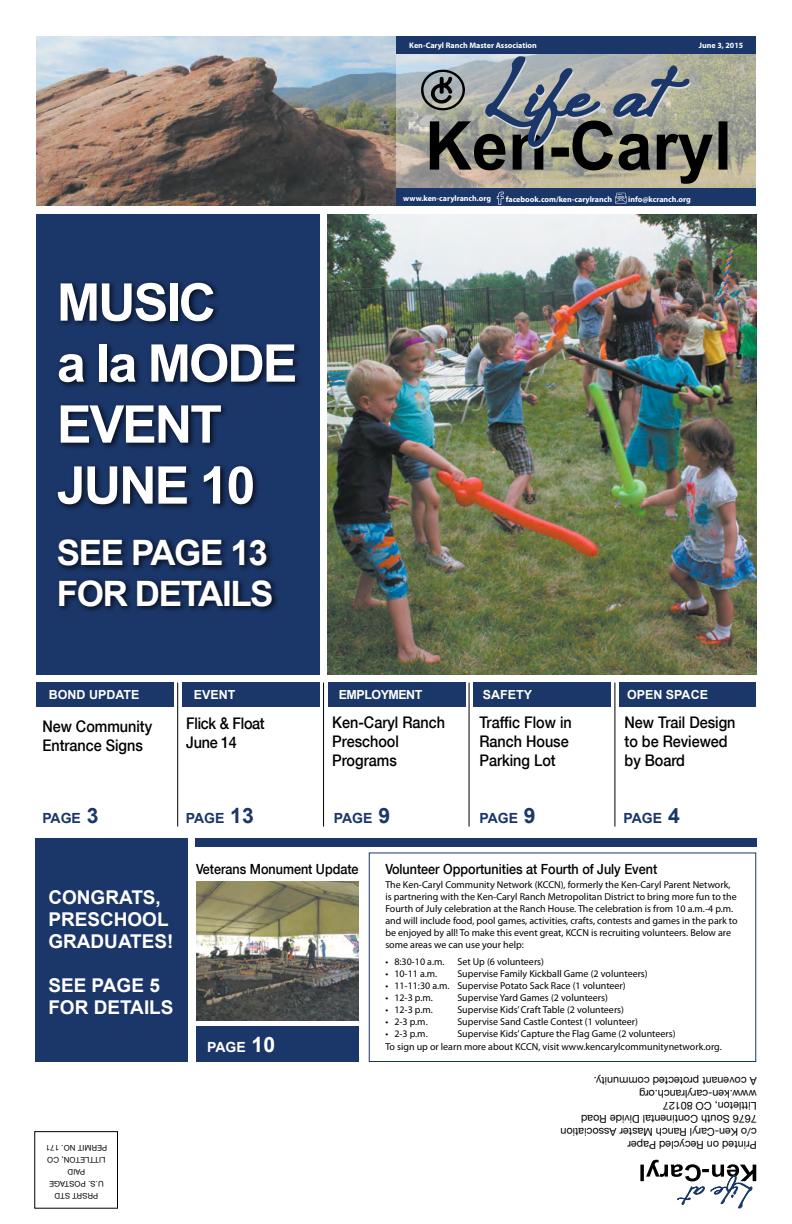
<style>
.page{position:relative;width:792px;height:1224px;background:#fff}
.page>*{position:absolute;margin:0;border:0;box-sizing:border-box;transform-origin:0 0}
.t1{font:700 52px/61px "Arial";color:#fff}
.t2{font:700 35px "Arial";letter-spacing:-.04em;color:#fff}
.t3{font:700 19px/22px "Arial";color:#fff}
.t4{font:500 16px/19px "Helvetica Neue";color:#000;scale:.9 1}
.t5{font:500 16px/19px "Helvetica Neue";letter-spacing:-.02em;color:#000;scale:.9 1}
.t6{font:500 14px "Helvetica Neue";color:#000;scale:.9 1}
.t7{font:700 14px "Arial";color:#1b3668}
.t8{font:700 14px "Arial";color:#fff}
.t9{font:700 12.5px "Arial";color:#fff}
.t10{font:700 12.5px "Arial";letter-spacing:-.04em;color:#fff}
.t11{font:10.8px/13px "Helvetica Neue";color:#000}
.t12{font:10px/12px "Myriad Pro";color:#000}
.t13{font:700 8px "Myriad Pro";color:#fff}
.t14{font:7.8px/12px "Helvetica Neue";letter-spacing:.02em;color:#000;text-align:center}
.s1{font-size:21.1px}
</style>
<div class="page">
<img style="left:328px;top:214px;width:428px;height:461px">
<svg style="left:640px;top:1160px;width:116px;height:49px"></svg>
<img style="left:36px;top:36px;width:361px;height:170px">
<svg style="left:397px;top:53px;width:359px;height:136px;background:#a6a89f"></svg>
<div style="left:397px;top:189px;width:359px;height:17px;background:#1b3668"></div>
<div style="left:397px;top:36px;width:359px;height:17px;background:#1b3668"></div>
<div style="left:328px;top:683px;width:137px;height:24px;background:#1b3668"></div>
<div style="left:619px;top:683px;width:137px;height:24px;background:#1b3668"></div>
<div style="left:195px;top:838px;width:562px;height:9px;background:#1b3668"></div>
<div style="left:182px;top:683px;width:137px;height:24px;background:#1b3668"></div>
<div style="left:473px;top:683px;width:138px;height:24px;background:#1b3668"></div>
<div style="left:36px;top:683px;width:137px;height:24px;background:#1b3668"></div>
<hr style="left:177px;top:683px;width:1px;height:144px;background:#000">
<hr style="left:469px;top:683px;width:1px;height:144px;background:#000">
<hr style="left:323px;top:683px;width:1px;height:144px;background:#000">
<hr style="left:615px;top:683px;width:1px;height:144px;background:#000">
<div style="left:35px;top:838px;width:152px;height:224px;background:#1b3668"></div>
<div style="left:34px;top:1131px;width:84px;height:78px;border:1px solid #000"></div>
<div style="left:196px;top:1026px;width:163px;height:36px;background:#1b3668"></div>
<div style="left:36px;top:214px;width:283px;height:461px;background:#1b3668"></div>
<div style="left:54px;top:279px;width:249px;height:334px;background:#000;opacity:.75"></div>
<svg style="left:421px;top:54px;width:306px;height:151px;background:#7c8181"></svg>
<img style="left:196px;top:882px;width:163px;height:139px">
<div style="left:369px;top:853px;width:387px;height:209px;border:1px solid #1b3668"></div>
<p class="t13" style="left:409px;top:41px;width:129px">Ken-Caryl Ranch Master Association</p>
<p class="t13" style="left:699px;top:41px;width:46px">June 3, 2015</p>
<h1 class="t1" style="left:57px;top:273px;width:161px">MUSIC<br>A LA MODE<br>EVENT<br>JUNE</h1>
<h1 class="t1" style="left:200px;top:456px;width:57px">10</h1>
<h2 class="t2" style="left:57px;top:529px;width:98px">SEE PAGE</h2>
<h2 class="t2" style="left:230px;top:529px;width:39px">13</h2>
<h2 class="t2" style="left:57px;top:570px;width:143px">FOR DETAIL</h2>
<h2 class="t2" style="left:250px;top:570px;width:25px">S</h2>
<p class="t13" style="left:403px;top:193px;width:89px">www.ken-carylranch.org</p>
<p class="t13" style="left:506px;top:194px;width:108px">facebook.com/ken-carylranch</p>
<p class="t13" style="left:628px;top:194px;width:64px">info@kcranch.org</p>
<p class="t9" style="left:49px;top:686px;width:92px">BOND UPDATE</p>
<p class="t9" style="left:194px;top:686px;width:43px">EVENT</p>
<p class="t10" style="left:339px;top:686px;width:85px">EMPLOYMENT</p>
<p class="t9" style="left:483px;top:686px;width:34px">SAFETY</p>
<p class="t9" style="left:627px;top:686px;width:10px">OPEN</p>
<p class="t9" style="left:666px;top:686px;width:42px">SPACE</p>
<h3 class="t4" style="left:42px;top:717px;width:124px">New Community<br>Entrance Signs</h3>
<h3 class="t4" style="left:332px;top:713px;width:127px">Ken-Caryl Ranch<br>Preschool<br>Programs</h3>
<h3 class="t4" style="left:479px;top:713px;width:104px">Traffic Flow in<br>Ranch House<br>Parking Lot</h3>
<h3 class="t4" style="left:625px;top:713px;width:125px">New Trail Design to be Reviewed by Board</h3>
<h3 class="t5" style="left:186px;top:714px;width:89px">Flick &amp; Float<br>June 14</h3>
<h3 class="t7" style="left:42px;top:809px;width:58px">PAGE <span class="s1">3</span></h3>
<h3 class="t7" style="left:186px;top:809px;width:70px">PAGE <span class="s1">13</span></h3>
<h3 class="t7" style="left:334px;top:809px;width:58px">PAGE <span class="s1">9</span></h3>
<h3 class="t7" style="left:624px;top:809px;width:58px">PAGE <span class="s1">4</span></h3>
<h3 class="t7" style="left:479px;top:809px;width:58px">PAGE <span class="s1">9</span></h3>
<h3 class="t3" style="left:48px;top:887px;width:127px">CONGRATS,<br>PRESCHOOL<br>GRADUATES!</h3>
<h3 class="t3" style="left:48px;top:975px;width:125px">SEE PAGE 5<br>FOR DETAILS</h3>
<h3 class="t6" style="left:196px;top:860px;width:182px">Veterans Monument Update</h3>
<h3 class="t8" style="left:207px;top:1037px;width:70px">PAGE <span class="s1">10</span></h3>
<p class="t14" style="left:107px;top:1201px;width:63px;rotate:-180deg">PRSRT STD<br>U.S. POSTAGE<br>PAID<br>LITTLETON, CO<br>PERMIT NO. 171</p>
<h3 class="t6" style="left:385px;top:860px;width:304px">Volunteer Opportunities at Fourth of July Event</h3>
<p class="t12" style="left:385px;top:879px;width:354px">The Ken-Caryl Community Network (KCCN), formerly the Ken-Caryl Parent Network, is partnering with the Ken-Caryl Ranch Metropolitan District to bring more fun to the Fourth of July celebration at the Ranch House. The celebration is from 10 a.m.-4 p.m. and will include food, pool games, activities, crafts, contests and games in the park to be enjoyed by all! To make this event great, KCCN is recruiting volunteers. Below are some areas we can use your help:</p>
<p class="t12" style="left:385px;top:955px;width:61px">• 8:30-10 a.m.</p>
<p class="t12" style="left:457px;top:955px;width:88px">Set Up (6 volunteers)</p>
<p class="t12" style="left:385px;top:967px;width:54px">• 10-11 a.m.</p>
<p class="t12" style="left:457px;top:967px;width:192px">Supervise Family Kickball Game (2 volunteers)</p>
<p class="t12" style="left:385px;top:979px;width:242px">• 11-11:30 a.m. Supervise Potato Sack Race (1 volunteer)</p>
<p class="t12" style="left:385px;top:991px;width:49px">• 12-3 p.m.</p>
<p class="t12" style="left:457px;top:991px;width:152px">Supervise Yard Games (2 volunteers)</p>
<p class="t12" style="left:385px;top:1003px;width:49px">• 12-3 p.m.</p>
<p class="t12" style="left:457px;top:1003px;width:168px">Supervise Kids’Craft Table (2 volunteers)</p>
<p class="t12" style="left:385px;top:1015px;width:44px">• 2-3 p.m.</p>
<p class="t12" style="left:457px;top:1015px;width:182px">Supervise Sand Castle Contest (1 volunteer)</p>
<p class="t12" style="left:385px;top:1027px;width:44px">• 2-3 p.m.</p>
<p class="t12" style="left:385px;top:1027px;width:338px;line-height:13px;text-indent:72px">Supervise Kids’Capture the Flag Game (2 volunteers)<br>To sign up or learn more about KCCN, visit www.kencarylcommunitynetwork.org.</p>
<p class="t11" style="left:757px;top:1152px;width:198px;rotate:-180deg">Printed on Recycled Paper<br>c/o Ken-Caryl Ranch Master Association<br>7676 South Continental Divide Road<br>Littleton, CO 80127 www.ken-carylranch.org<br>A covenant protected community.</p>
</div>
